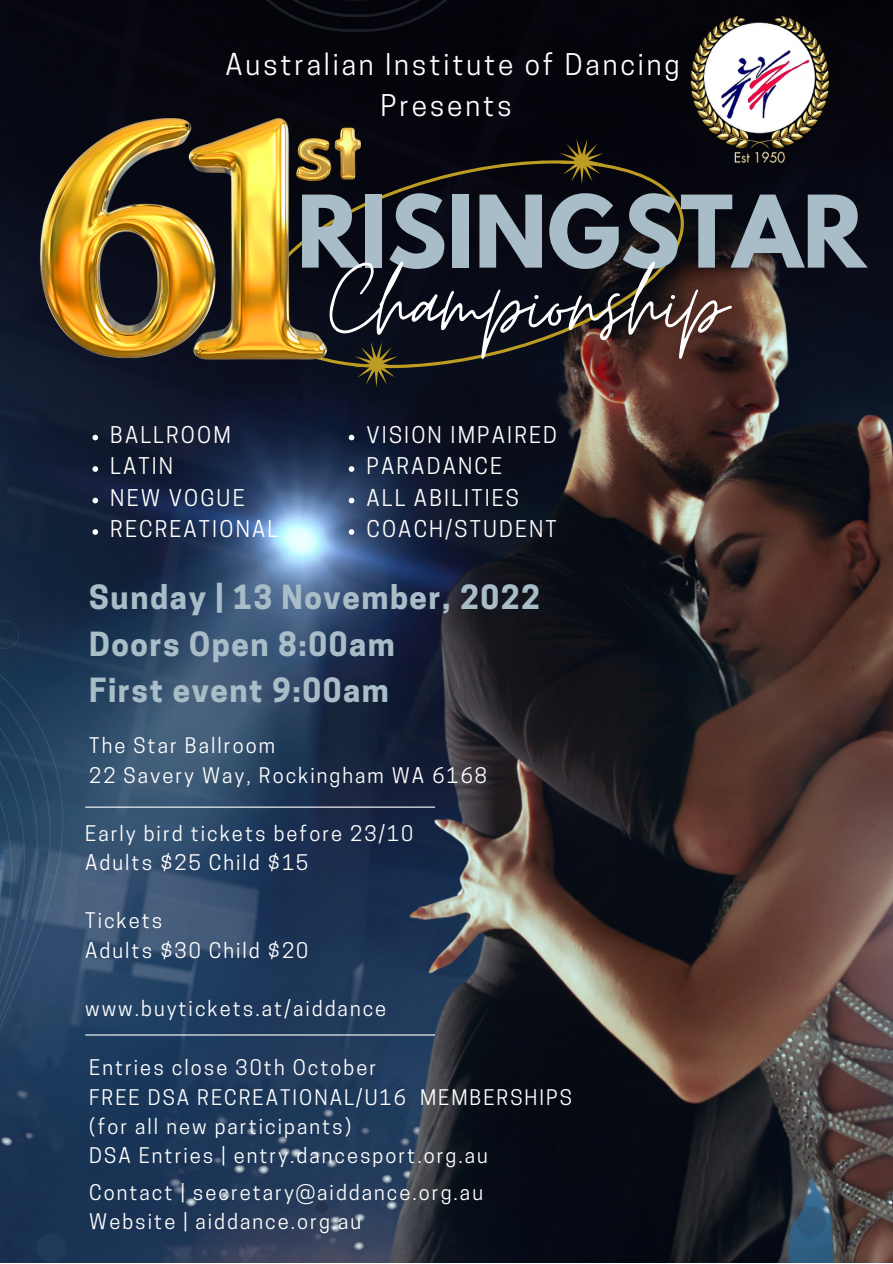
<style>
.page{position:relative;width:893px;height:1264px;background:#fff}
.page>*{position:absolute;margin:0;border:0;box-sizing:border-box;transform-origin:0 0}
.t1{font:110.4px "Moon Time";color:#fff}
.t2{font:700 88.5px "League Spartan";color:#a8bdc7}
.t3{font:700 31.35px/46px "Cooper Hewitt";letter-spacing:.05em;color:#a8bdc7}
.t4{font:28.05px/41.1px "Cooper Hewitt";letter-spacing:.1em;color:#fff;text-align:center}
.t5{font:21.6px/31.5px "Cooper Hewitt";letter-spacing:.1em;color:#fff}
.t6{font:20.25px/29.2px "Cooper Hewitt";letter-spacing:.1em;color:#fff}
</style>
<div class="page">
<img style="left:0;top:0;width:892px;height:1262px">
<hr style="left:85px;top:806px;width:350px;height:1px;background:#fff">
<hr style="left:85px;top:1034px;width:350px;height:1px;background:#fff">
<svg style="left:223px;top:0;width:267px;height:32px;background:#06070d"></svg>
<svg style="left:0;top:569px;width:64px;height:576px;background:#25405f"></svg>
<svg style="left:745px;top:1206px;width:147px;height:34px;background:#373d46"></svg>
<svg style="left:0;top:1155px;width:328px;height:107px;background:#213757"></svg>
<img style="left:688px;top:14px;width:143px;height:151px">
<svg style="left:92px;top:435px;width:6px;height:5px"></svg>
<svg style="left:92px;top:466px;width:6px;height:6px"></svg>
<svg style="left:92px;top:497px;width:6px;height:6px"></svg>
<svg style="left:92px;top:529px;width:6px;height:6px"></svg>
<svg style="left:349px;top:435px;width:5px;height:5px"></svg>
<svg style="left:349px;top:466px;width:5px;height:6px"></svg>
<svg style="left:349px;top:497px;width:5px;height:6px"></svg>
<svg style="left:349px;top:529px;width:5px;height:6px"></svg>
<img style="left:290px;top:117px;width:70px;height:40px">
<img style="left:35px;top:118px;width:186px;height:245px">
<svg style="left:256px;top:157px;width:432px;height:222px;background:#161216"></svg>
<svg style="left:559px;top:139px;width:45px;height:45px;background:#362e12"></svg>
<svg style="left:353px;top:342px;width:46px;height:45px;background:#38331d"></svg>
<img style="left:180px;top:118px;width:151px;height:242px">
<h3 class="t4" style="left:225px;top:47px;width:455px">Australian Institute of Dancing<br>Presents</h3>
<h2 class="t2" style="left:297px;top:188px;width:570px">RISINGSTAR</h2>
<h1 class="t1" style="left:329px;top:237px;width:398px">Championship</h1>
<p class="t5" style="left:110px;top:421px;width:169px">BALLROOM<br>LATIN<br>NEW VOGUE<br>RECREATIONAL</p>
<p class="t5" style="left:366px;top:421px;width:192px">VISION IMPAIRED<br>PARADANCE<br>ALL ABILITIES<br>COACH/STUDENT</p>
<h3 class="t3" style="left:89px;top:578px;width:452px">Sunday | 13 November, 2022<br>Doors Open 8:00am<br>First event 9:00am</h3>
<p class="t6" style="left:89px;top:733px;width:399px">The Star Ballroom<br>22 Savery Way, Rockingham WA 6168</p>
<p class="t6" style="left:85px;top:821px;width:329px">Early bird tickets before 23/10<br>Adults $25 Child $15</p>
<p class="t6" style="left:85px;top:908px;width:224px">Tickets<br>Adults $30 Child $20</p>
<p class="t6" style="left:85px;top:996px;width:302px">www.buytickets.at/aiddance</p>
<p class="t6" style="left:89px;top:1055px;width:484px">Entries close 30th October<br>FREE DSA RECREATIONAL/U16 MEMBERSHIPS (for all new participants)<br>DSA Entries | entry.dancesport.org.au</p>
<p class="t6" style="left:89px;top:1179px;width:395px">Contact | secretary@aiddance.org.au<br>Website | aiddance.org.au</p>
</div>
